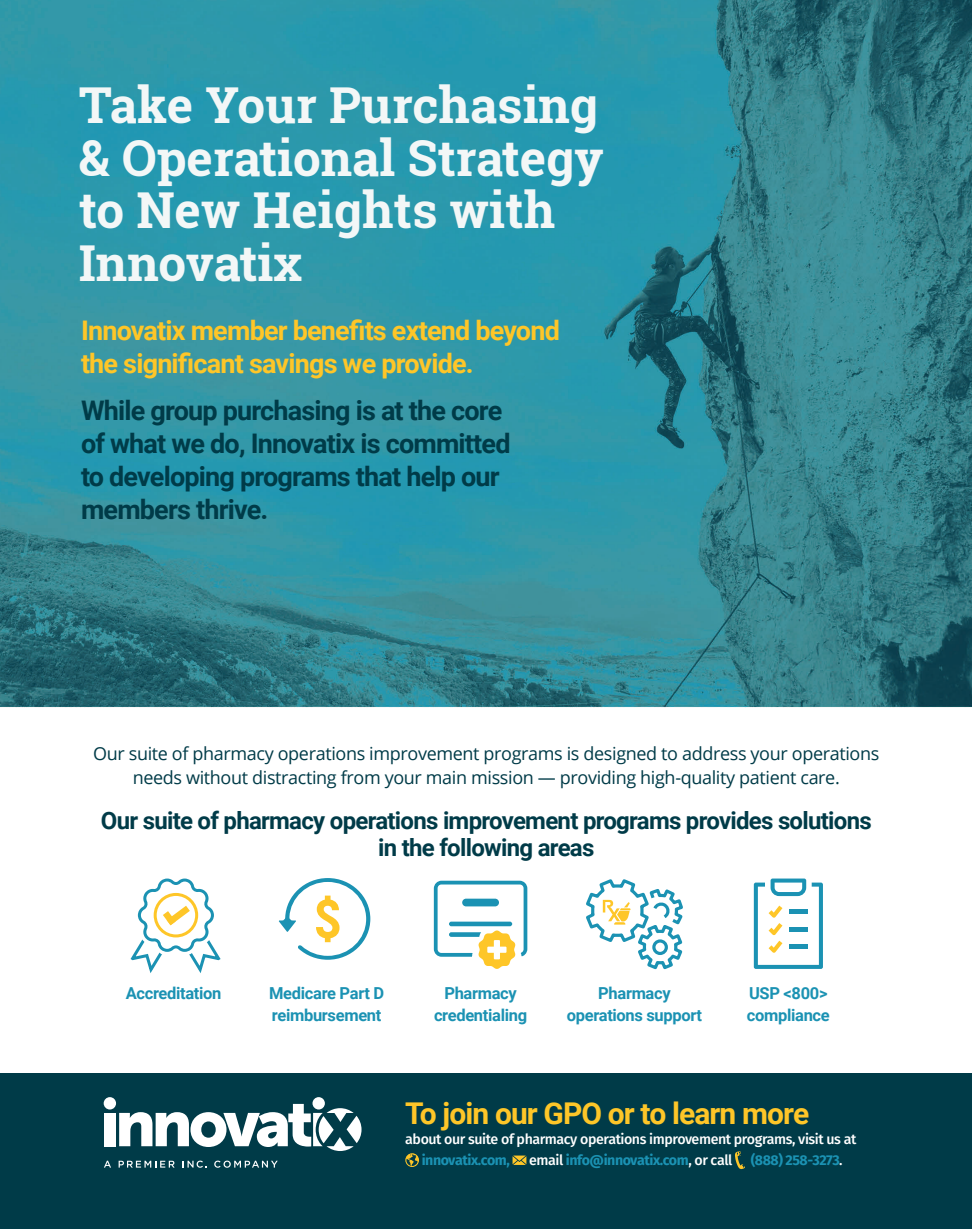
<style>
.page{position:relative;width:972px;height:1229px;background:#fff}
.page>*{position:absolute;margin:0;border:0;box-sizing:border-box;transform-origin:0 0}
.t1{font:700 49.5px/52.8px "Roboto Slab";color:#f3f7f7}
.t2{font:700 30px "Roboto";letter-spacing:-.03em;color:#fec628}
.t3{font:700 27px/33px "Roboto";letter-spacing:-.03em;color:#003b48}
.t4{font:700 27px/33px "Roboto";letter-spacing:-.03em;color:#fec628}
.t5{font:700 24px/27px "Roboto";letter-spacing:-.03em;color:#003b48;text-align:center}
.t6{font:18px/24px "Open Sans";letter-spacing:-.02em;color:#003b48;text-align:center}
.t7{font:700 16.5px/22.5px "Roboto";letter-spacing:-.02em;color:#1b92b3}
.t8{font:500 14.25px/20.5px "Fira Sans";letter-spacing:-.03em;color:#fff}
.t9{font:700 14.25px "Fira Sans";letter-spacing:-.03em;color:#1b92b3}
.s1{font-weight:700;color:#1b92b3}
.s2{font-weight:500;color:#fff}
</style>
<div class="page">
<img style="left:0;top:0;width:972px;height:708px">
<svg style="left:130px;top:878px;width:91px;height:95px"></svg>
<svg style="left:586px;top:879px;width:97px;height:91px"></svg>
<svg style="left:278px;top:878px;width:93px;height:82px"></svg>
<svg style="left:433px;top:880px;width:95px;height:89px"></svg>
<svg style="left:754px;top:878px;width:69px;height:91px"></svg>
<div style="left:0;top:1073px;width:972px;height:155px;background:#003b48"></div>
<svg style="left:104px;top:1160px;width:7px;height:7px"></svg>
<svg style="left:119px;top:1160px;width:56px;height:7px"></svg>
<svg style="left:182px;top:1160px;width:25px;height:7px"></svg>
<svg style="left:214px;top:1160px;width:64px;height:7px"></svg>
<svg style="left:405px;top:1153px;width:14px;height:14px"></svg>
<svg style="left:513px;top:1155px;width:13px;height:9px"></svg>
<svg style="left:735px;top:1151px;width:10px;height:18px"></svg>
<div style="left:104px;top:1112px;width:12px;height:34px;background:#fff"></div>
<svg style="left:119px;top:1103px;width:243px;height:48px"></svg>
<div style="left:104px;top:1097px;width:12px;height:12px;background:#fff;border-radius:50%"></div>
<div style="left:313px;top:1097px;width:12px;height:12px;background:#fff;border-radius:50%"></div>
<p class="t1" style="left:79px;top:78px;width:527px">Take Your Purchasing &amp; Operational Strategy to New Heights with<br>Innovatix</p>
<p class="t4" style="left:81px;top:313px;width:480px">Innovatix member benefits extend beyond the significant savings we provide.</p>
<p class="t3" style="left:81px;top:393px;width:431px">While group purchasing is at the core of what we do, Innovatix is committed to developing programs that help our members thrive.</p>
<p class="t6" style="left:93px;top:741px;width:788px">Our suite of pharmacy operations improvement programs is designed to address your operations needs without distracting from your main mission — providing high-quality patient care.</p>
<p class="t5" style="left:101px;top:806px;width:772px">Our suite of pharmacy operations improvement programs provides solutions in the following areas</p>
<p class="t7" style="left:126px;top:980px;width:97px">Accreditation</p>
<p class="t7" style="left:269px;top:980px;width:116px">Medicare Part D reimbursement</p>
<p class="t7" style="left:434px;top:980px;width:95px;text-align:center">Pharmacy credentialing</p>
<p class="t7" style="left:567px;top:980px;width:137px;text-align:center">Pharmacy operations support</p>
<p class="t7" style="left:747px;top:980px;width:84px">USP &lt;800&gt; compliance</p>
<p class="t2" style="left:405px;top:1092px;width:405px">To join our GPO or to learn more</p>
<p class="t8" style="left:422px;top:1128px;width:436px;text-indent:-16px">about our suite of pharmacy operations improvement programs, visit us at <span class="s1">innovatix.com,</span></p>
<p class="t9" style="left:529px;top:1148px;width:205px"><span class="s2">email</span> info@innovatix.com<span class="s2">, or call</span></p>
<p class="t9" style="left:751px;top:1148px;width:93px">(888) 258-3273<span class="s2">.</span></p>
</div>
